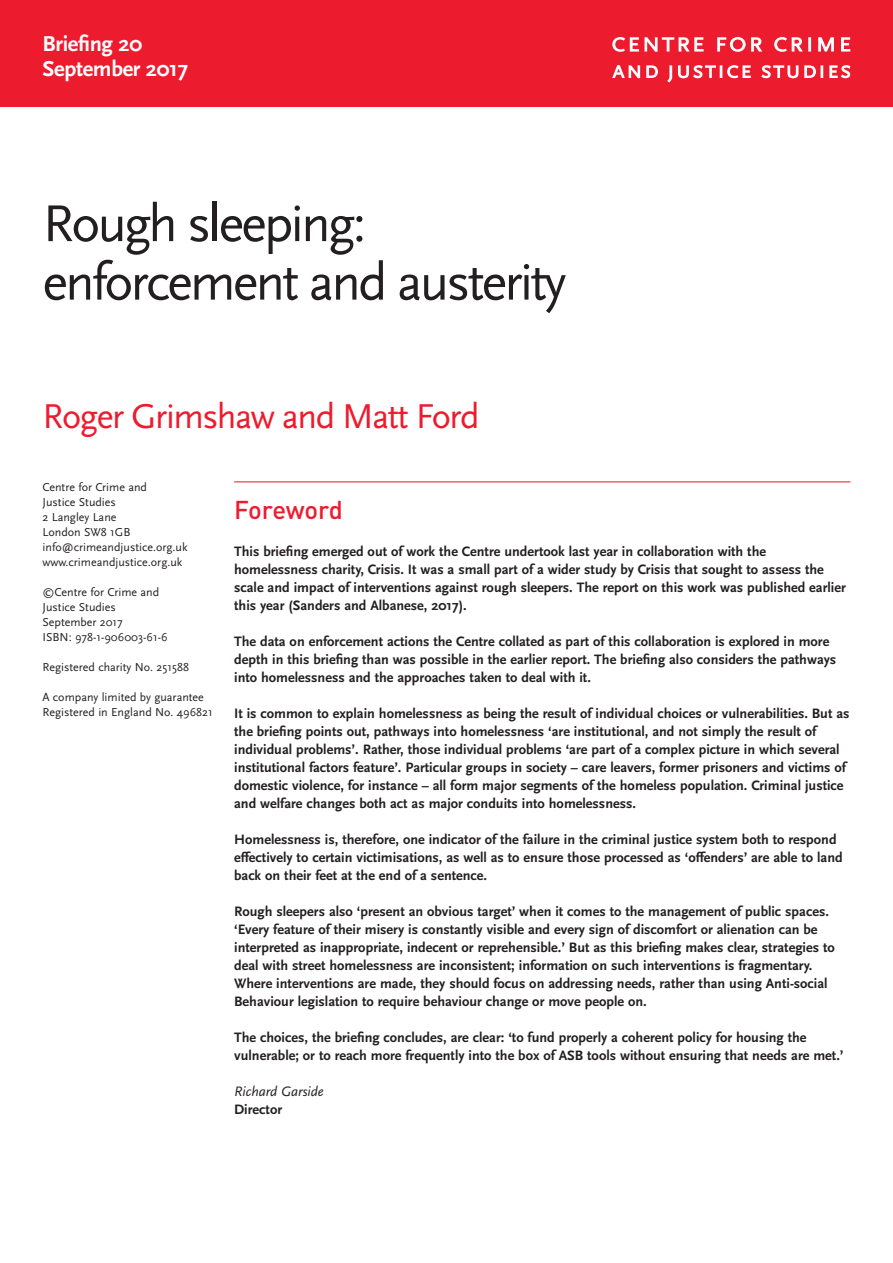
<style>
.page{position:relative;width:893px;height:1263px;background:#fff}
.page>*{position:absolute;margin:0;border:0;box-sizing:border-box;transform-origin:0 0}
.t1{font:54px/58.5px "Scala Sans Pro";letter-spacing:-.05em;color:#231f20}
.t2{font:36px "Scala Sans Pro";letter-spacing:-.04em;color:#ed1b2e}
.t3{font:500 25.5px "DIN Pro";letter-spacing:-.01em;color:#ed1b2e}
.t4{font:700 22.5px/25.5px "Scala Sans Pro";letter-spacing:-.015em;color:#fff}
.t5{font:700 14.25px/18px "Scala Sans Pro";color:#231f20}
.t6{font:italic 14.25px "Scala Sans Pro";color:#231f20}
.t7{font:12px/15px "Scala Sans Pro";color:#231f20}
</style>
<div class="page">
<div style="left:0;top:0;width:893px;height:106px;background:#ed1b2e"></div>
<svg style="left:612px;top:65px;width:28px;height:13px"></svg>
<svg style="left:646px;top:65px;width:12px;height:13px"></svg>
<svg style="left:667px;top:65px;width:5px;height:17px"></svg>
<svg style="left:678px;top:65px;width:73px;height:13px"></svg>
<svg style="left:761px;top:65px;width:37px;height:13px"></svg>
<svg style="left:804px;top:65px;width:19px;height:13px"></svg>
<svg style="left:829px;top:65px;width:21px;height:13px"></svg>
<svg style="left:612px;top:37px;width:92px;height:15px"></svg>
<svg style="left:717px;top:37px;width:45px;height:15px"></svg>
<svg style="left:774px;top:37px;width:37px;height:15px"></svg>
<svg style="left:818px;top:37px;width:16px;height:15px"></svg>
<svg style="left:841px;top:37px;width:9px;height:15px"></svg>
<hr style="left:234px;top:481px;width:616px;height:1px;background:#ed1b2e">
<h3 class="t4" style="left:43px;top:32px;width:147px">Briefing 20<br>September 2017</h3>
<h1 class="t1" style="left:43px;top:199px;width:525px">Rough sleeping: enforcement and austerity</h1>
<h2 class="t2" style="left:43px;top:402px;width:439px">Roger Grimshaw and Matt Ford</h2>
<p class="t7" style="left:43px;top:480px;width:147px">Centre for Crime and<br>Justice Studies<br>2 Langley Lane<br>London SW8 1GB info@crimeandjustice.org.uk www.crimeandjustice.org.uk</p>
<p class="t7" style="left:43px;top:585px;width:127px">©Centre for Crime and<br>Justice Studies<br>September 2017<br>ISBN: 978-1-906003-61-6</p>
<p class="t7" style="left:43px;top:660px;width:148px">Registered charity No. 251588</p>
<p class="t7" style="left:43px;top:690px;width:172px">A company limited by guarantee<br>Registered in England No. 496821</p>
<h3 class="t3" style="left:234px;top:500px;width:110px">Foreword</h3>
<p class="t5" style="left:234px;top:544px;width:613px">This briefing emerged out of work the Centre undertook last year in collaboration with the homelessness charity, Crisis. It was a small part of a wider study by Crisis that sought to assess the scale and impact of interventions against rough sleepers. The report on this work was published earlier this year (Sanders and Albanese, 2017).</p>
<p class="t5" style="left:234px;top:634px;width:604px">The data on enforcement actions the Centre collated as part of this collaboration is explored in more depth in this briefing than was possible in the earlier report. The briefing also considers the pathways into homelessness and the approaches taken to deal with it.</p>
<p class="t5" style="left:234px;top:706px;width:617px">It is common to explain homelessness as being the result of individual choices or vulnerabilities. But as the briefing points out, pathways into homelessness ‘are institutional, and not simply the result of individual problems’. Rather, those individual problems ‘are part of a complex picture in which several institutional factors feature’. Particular groups in society – care leavers, former prisoners and victims of domestic violence, for instance – all form major segments of the homeless population. Criminal justice and welfare changes both act as major conduits into homelessness.</p>
<p class="t5" style="left:234px;top:832px;width:610px">Homelessness is, therefore, one indicator of the failure in the criminal justice system both to respond effectively to certain victimisations, as well as to ensure those processed as ‘offenders’ are able to land back on their feet at the end of a sentence.</p>
<p class="t5" style="left:234px;top:904px;width:602px">Rough sleepers also ‘present an obvious target’ when it comes to the management of public spaces. ‘Every feature of their misery is constantly visible and every sign of discomfort or alienation can be interpreted as inappropriate, indecent or reprehensible.’ But as this briefing makes clear, strategies to deal with street homelessness are inconsistent; information on such interventions is fragmentary.<br>Where interventions are made, they should focus on addressing needs, rather than using Anti-social Behaviour legislation to require behaviour change or move people on.</p>
<p class="t5" style="left:234px;top:1030px;width:611px">The choices, the briefing concludes, are clear: ‘to fund properly a coherent policy for housing the vulnerable; or to reach more frequently into the box of ASB tools without ensuring that needs are met.’</p>
<p class="t6" style="left:234px;top:1086px;width:91px">Richard Garside</p>
<p class="t5" style="left:234px;top:1102px;width:50px">Director</p>
</div>
